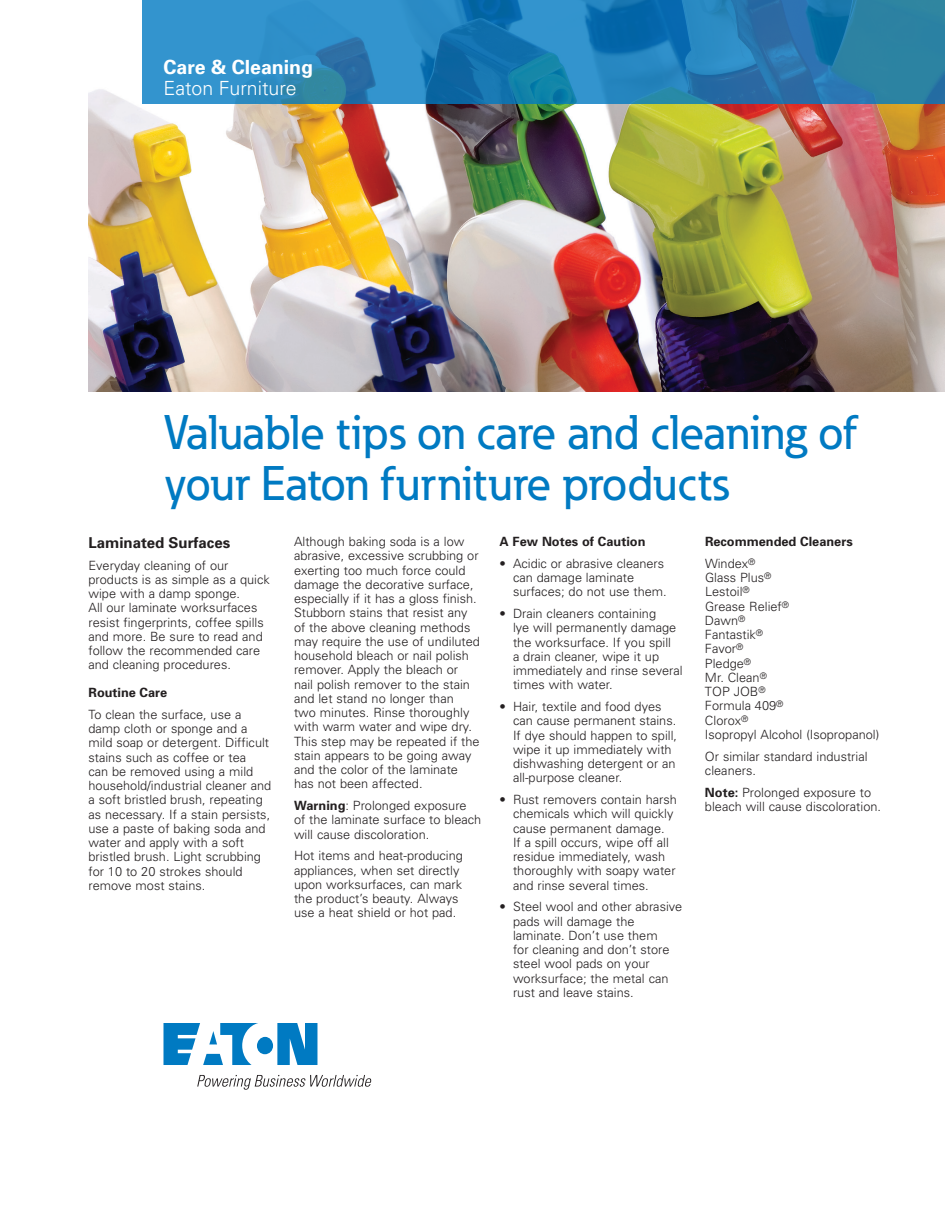
<style>
.page{position:relative;width:945px;height:1215px;background:#fff}
.page>*{position:absolute;margin:0;border:0;box-sizing:border-box;transform-origin:0 0}
._01_Headline___ADJ_C{font:500 48px/51px "Eaton";color:#007ac2}
._00_Product__Line_2{font:300 19.5px "Univers";color:#fff}
._00_Product__Line_1{font:700 19.5px "Univers";color:#fff}
._02_Body_Head__8_5_p{font:700 15px "Univers";color:#231f20}
._02_Body__8_5_pt{font:300 12.75px/14.2px "Univers";color:#231f20}
._02_Body__8_5_pt-2{font:700 12.75px "Univers";color:#231f20}
._02_Body_Head__8_5_p-2{font:700 12.75px "Univers";color:#231f20}
.s1{font-weight:700}
</style>
<div class="page">
<img style="left:88px;top:89px;width:856px;height:303px">
<svg style="left:142px;top:0;width:803px;height:103px;background:#2682b8"></svg>
<svg style="left:163px;top:1023px;width:154px;height:42px"></svg>
<svg style="left:197px;top:1075px;width:175px;height:15px"></svg>
<p class="_00_Product__Line_1" style="left:164px;top:55px;width:151px">Care &amp; Cleaning</p>
<p class="_00_Product__Line_2" style="left:164px;top:76px;width:135px">Eaton Furniture</p>
<p class="_01_Headline___ADJ_C" style="left:164px;top:407px;width:697px">Valuable tips on care and cleaning of your Eaton furniture products</p>
<p class="_02_Body_Head__8_5_p" style="left:88px;top:534px;width:143px">Laminated Surfaces</p>
<p class="_02_Body__8_5_pt" style="left:88px;top:558px;width:183px">Everyday cleaning of our products is as simple as a quick wipe with a damp sponge.<br>All our laminate worksurfaces resist fingerprints, coffee spills and more. Be sure to read and follow the recommended care and cleaning procedures.</p>
<p class="_02_Body_Head__8_5_p-2" style="left:88px;top:685px;width:80px">Routine Care</p>
<p class="_02_Body__8_5_pt" style="left:88px;top:707px;width:184px">To clean the surface, use a damp cloth or sponge and a mild soap or detergent. Difficult stains such as coffee or tea<br>can be removed using a mild household/industrial cleaner and a soft bristled brush, repeating as necessary. If a stain persists, use a paste of baking soda and water and apply with a soft bristled brush. Light scrubbing for 10 to 20 strokes should remove most stains.</p>
<p class="_02_Body__8_5_pt" style="left:294px;top:534px;width:188px">Although baking soda is a low abrasive, excessive scrubbing or exerting too much force could damage the decorative surface, especially if it has a gloss finish.<br>Stubborn stains that resist any of the above cleaning methods may require the use of undiluted household bleach or nail polish remover. Apply the bleach or nail polish remover to the stain and let stand no longer than<br>two minutes. Rinse thoroughly with warm water and wipe dry.<br>This step may be repeated if the stain appears to be going away and the color of the laminate has not been affected.</p>
<p class="_02_Body__8_5_pt" style="left:294px;top:798px;width:189px"><span class="s1">Warning</span>: Prolonged exposure<br>of the laminate surface to bleach will cause discoloration.</p>
<p class="_02_Body__8_5_pt" style="left:294px;top:849px;width:171px">Hot items and heat-producing appliances, when set directly upon worksurfaces, can mark the product’s beauty. Always use a heat shield or hot pad.</p>
<p class="_02_Body__8_5_pt-2" style="left:500px;top:534px;width:147px">A Few Notes of Caution</p>
<p class="_02_Body__8_5_pt" style="left:513px;top:556px;width:155px;text-indent:-14px">• Acidic or abrasive cleaners can damage laminate surfaces; do not use them.</p>
<p class="_02_Body__8_5_pt" style="left:513px;top:606px;width:171px;text-indent:-14px">• Drain cleaners containing<br>lye will permanently damage the worksurface. If you spill<br>a drain cleaner, wipe it up immediately and rinse several times with water.</p>
<p class="_02_Body__8_5_pt" style="left:513px;top:699px;width:166px;text-indent:-14px">• Hair, textile and food dyes can cause permanent stains.<br>If dye should happen to spill, wipe it up immediately with dishwashing detergent or an all-purpose cleaner.</p>
<p class="_02_Body__8_5_pt" style="left:513px;top:792px;width:166px;text-indent:-14px">• Rust removers contain harsh chemicals which will quickly cause permanent damage.<br>If a spill occurs, wipe off all residue immediately, wash thoroughly with soapy water and rinse several times.</p>
<p class="_02_Body__8_5_pt" style="left:513px;top:900px;width:171px;text-indent:-14px">• Steel wool and other abrasive pads will damage the laminate. Don’t use them<br>for cleaning and don’t store steel wool pads on your worksurface; the metal can rust and leave stains.</p>
<p class="_02_Body__8_5_pt-2" style="left:705px;top:534px;width:149px">Recommended Cleaners</p>
<p class="_02_Body__8_5_pt" style="left:705px;top:556px;width:176px">Windex<sup>®<br></sup>Glass Plus<sup>®<br></sup>Lestoil<sup>®<br></sup>Grease Relief<sup>®<br></sup>Dawn<sup>®<br></sup>Fantastik<sup>®<br></sup>Favor<sup>®<br></sup>Pledge<sup>®<br></sup>Mr. Clean<sup>®<br></sup>TOP JOB<sup>®<br></sup>Formula 409<sup>®<br></sup>Clorox<sup>®<br></sup>Isopropyl Alcohol (Isopropanol)</p>
<p class="_02_Body__8_5_pt" style="left:705px;top:749px;width:164px">Or similar standard industrial cleaners.</p>
<p class="_02_Body__8_5_pt" style="left:705px;top:785px;width:178px"><span class="s1">Note:</span> Prolonged exposure to bleach will cause discoloration.</p>
</div>
